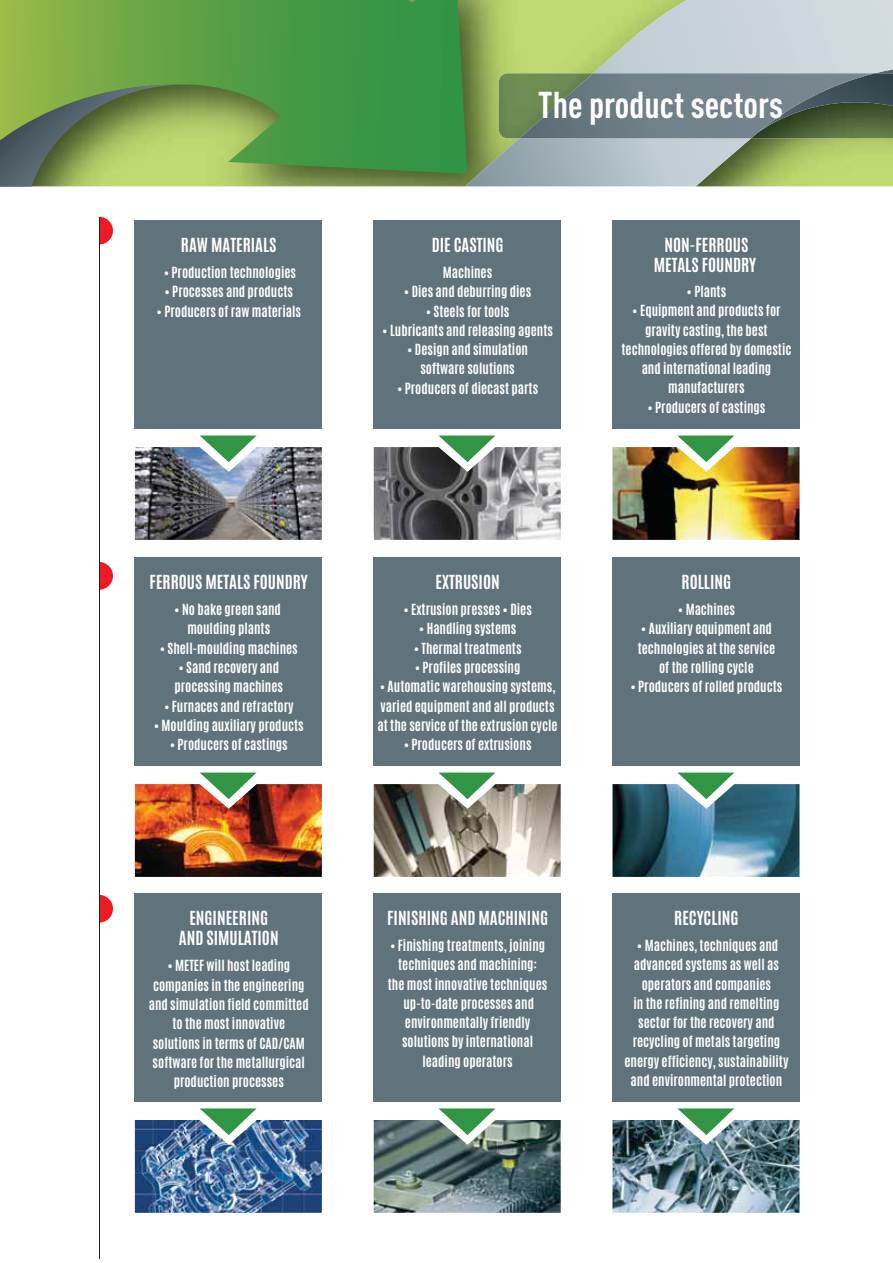
<style>
.page{position:relative;width:893px;height:1263px;background:#fff}
.page>*{position:absolute;margin:0;border:0;box-sizing:border-box;transform-origin:0 0}
.t1{font:700 condensed 36.75px "DIN Pro";color:#fff}
.t2{font:700 16.5px/20.7px "Antonio";color:#fff;text-align:center}
.t3{font:16.5px "Antonio";color:#fff}
.t4{font:700 13.05px/19.2px "Antonio";color:#fff;text-align:center}
</style>
<div class="page">
<svg style="left:0;top:0;width:465px;height:187px;background:#649e4c"></svg>
<svg style="left:465px;top:0;width:428px;height:187px;background:#b3c5a0"></svg>
<img style="left:499px;top:73px;width:20px;height:65px">
<svg style="left:519px;top:69px;width:374px;height:69px;background:#6a7c77"></svg>
<svg style="left:100px;top:217px;width:13px;height:28px"></svg>
<svg style="left:100px;top:562px;width:13px;height:28px"></svg>
<svg style="left:100px;top:895px;width:13px;height:28px"></svg>
<hr style="left:99px;top:217px;width:1px;height:1042px;background:#231f20">
<svg style="left:200px;top:435px;width:57px;height:12px"></svg>
<img style="left:135px;top:447px;width:187px;height:93px">
<div style="left:135px;top:220px;width:187px;height:209px;background:#60737d"></div>
<svg style="left:438px;top:435px;width:57px;height:12px"></svg>
<img style="left:374px;top:447px;width:187px;height:93px">
<div style="left:374px;top:220px;width:187px;height:209px;background:#60737d"></div>
<svg style="left:677px;top:435px;width:57px;height:12px"></svg>
<img style="left:612px;top:447px;width:187px;height:93px">
<div style="left:612px;top:220px;width:187px;height:209px;background:#60737d"></div>
<svg style="left:200px;top:772px;width:57px;height:12px"></svg>
<img style="left:135px;top:784px;width:187px;height:93px">
<div style="left:135px;top:557px;width:187px;height:209px;background:#60737d"></div>
<svg style="left:438px;top:772px;width:57px;height:12px"></svg>
<img style="left:374px;top:784px;width:187px;height:93px">
<div style="left:374px;top:557px;width:187px;height:209px;background:#60737d"></div>
<svg style="left:677px;top:772px;width:57px;height:12px"></svg>
<img style="left:612px;top:784px;width:187px;height:93px">
<div style="left:612px;top:557px;width:187px;height:209px;background:#60737d"></div>
<svg style="left:200px;top:1108px;width:57px;height:12px"></svg>
<img style="left:135px;top:1120px;width:187px;height:93px">
<div style="left:135px;top:893px;width:187px;height:209px;background:#60737d"></div>
<svg style="left:438px;top:1108px;width:57px;height:12px"></svg>
<img style="left:374px;top:1120px;width:187px;height:93px">
<div style="left:374px;top:893px;width:187px;height:209px;background:#60737d"></div>
<svg style="left:677px;top:1108px;width:57px;height:12px"></svg>
<img style="left:612px;top:1120px;width:187px;height:93px">
<div style="left:612px;top:893px;width:187px;height:209px;background:#60737d"></div>
<h1 class="t1" style="left:538px;top:92px;width:246px">The product sectors</h1>
<p class="t3" style="left:183px;top:236px;width:89px">MATERIE PRIME</p>
<p class="t3" style="left:424px;top:236px;width:85px">PRESSOCOLATA</p>
<p class="t3" style="left:636px;top:236px;width:135px">FONDERIA NON FERROSI</p>
<p class="t4" style="left:164px;top:264px;width:134px">• Production technologies</p>
<p class="t4" style="left:164px;top:283px;width:130px">• Processes and products</p>
<p class="t4" style="left:157px;top:302px;width:146px">• Producers of raw materials</p>
<p class="t2" style="left:181px;top:235px;width:97px">RAW MATE ALS</p>
<p class="t2" style="left:432px;top:235px;width:73px">DIE CASTING</p>
<p class="t4" style="left:443px;top:264px;width:51px">Machines</p>
<p class="t4" style="left:404px;top:283px;width:129px">• Dies and deburring dies</p>
<p class="t4" style="left:426px;top:302px;width:85px">• Steels for tools</p>
<p class="t4" style="left:382px;top:321px;width:172px">• Lubricants and releasing agents</p>
<p class="t4" style="left:407px;top:341px;width:122px">• Design and simulation software solutions</p>
<p class="t4" style="left:397px;top:379px;width:143px">• Producers of diecast parts</p>
<p class="t2" style="left:654px;top:235px;width:104px">NON-FERROUS<br>METALS FOUNDRY</p>
<p class="t4" style="left:687px;top:283px;width:41px">• Plants</p>
<p class="t4" style="left:621px;top:302px;width:171px">• Equipment and products for gravity casting, the best technologies offered by domestic and international leading manufacturers</p>
<p class="t4" style="left:647px;top:398px;width:120px">• Producers of castings</p>
<p class="t2" style="left:150px;top:572px;width:160px">FERROUS METALS FOUNDRY</p>
<p class="t4" style="left:174px;top:601px;width:108px">• No bake green sand moulding plants</p>
<p class="t4" style="left:160px;top:639px;width:140px">• Shell-moulding machines</p>
<p class="t4" style="left:174px;top:658px;width:110px">• Sand recovery and processing machines</p>
<p class="t4" style="left:164px;top:697px;width:131px">• Furnaces and refractory</p>
<p class="t4" style="left:154px;top:716px;width:152px">• Moulding auxiliary products</p>
<p class="t4" style="left:170px;top:735px;width:120px">• Producers of castings</p>
<p class="t2" style="left:179px;top:908px;width:101px">ENGINEERING<br>AND SIMULATION</p>
<p class="t4" style="left:149px;top:957px;width:162px">• METEF will host leading companies in the engineering and simulation field committed to the most innovative solutions in terms of CAD/CAM software for the metallurgical production processes</p>
<p class="t2" style="left:436px;top:572px;width:66px">EXTRUSION</p>
<p class="t4" style="left:403px;top:601px;width:130px">• Extrusion presses • Dies</p>
<p class="t4" style="left:419px;top:620px;width:99px">• Handling systems</p>
<p class="t4" style="left:414px;top:639px;width:109px">• Thermal treatments</p>
<p class="t4" style="left:415px;top:658px;width:107px">• Profiles processing</p>
<p class="t4" style="left:378px;top:678px;width:182px;text-align:left">• Automatic warehousing systems, varied equipment and all products at the service of the extrusion cycle</p>
<p class="t4" style="left:404px;top:735px;width:129px">• Producers of extrusions</p>
<p class="t2" style="left:387px;top:908px;width:162px">FINISHING AND MACHINING</p>
<p class="t4" style="left:388px;top:936px;width:161px">• Finishing treatments, joining techniques and machining:<br>the most innovative techniques up-to-date processes and environmentally friendly solutions by international leading operators</p>
<p class="t2" style="left:682px;top:572px;width:51px">ROLLING</p>
<p class="t4" style="left:678px;top:601px;width:59px">• Machines</p>
<p class="t4" style="left:638px;top:620px;width:139px">• Auxiliary equipment and technologies at the service of the rolling cycle</p>
<p class="t4" style="left:630px;top:678px;width:154px">• Producers of rolled products</p>
<p class="t2" style="left:674px;top:908px;width:66px">RECYCLING</p>
<p class="t4" style="left:624px;top:936px;width:166px">• Machines, techniques and advanced systems as well as operators and companies<br>in the refining and remelting sector for the recovery and recycling of metals targeting energy efficiency, sustainability and environmental protection</p>
</div>
